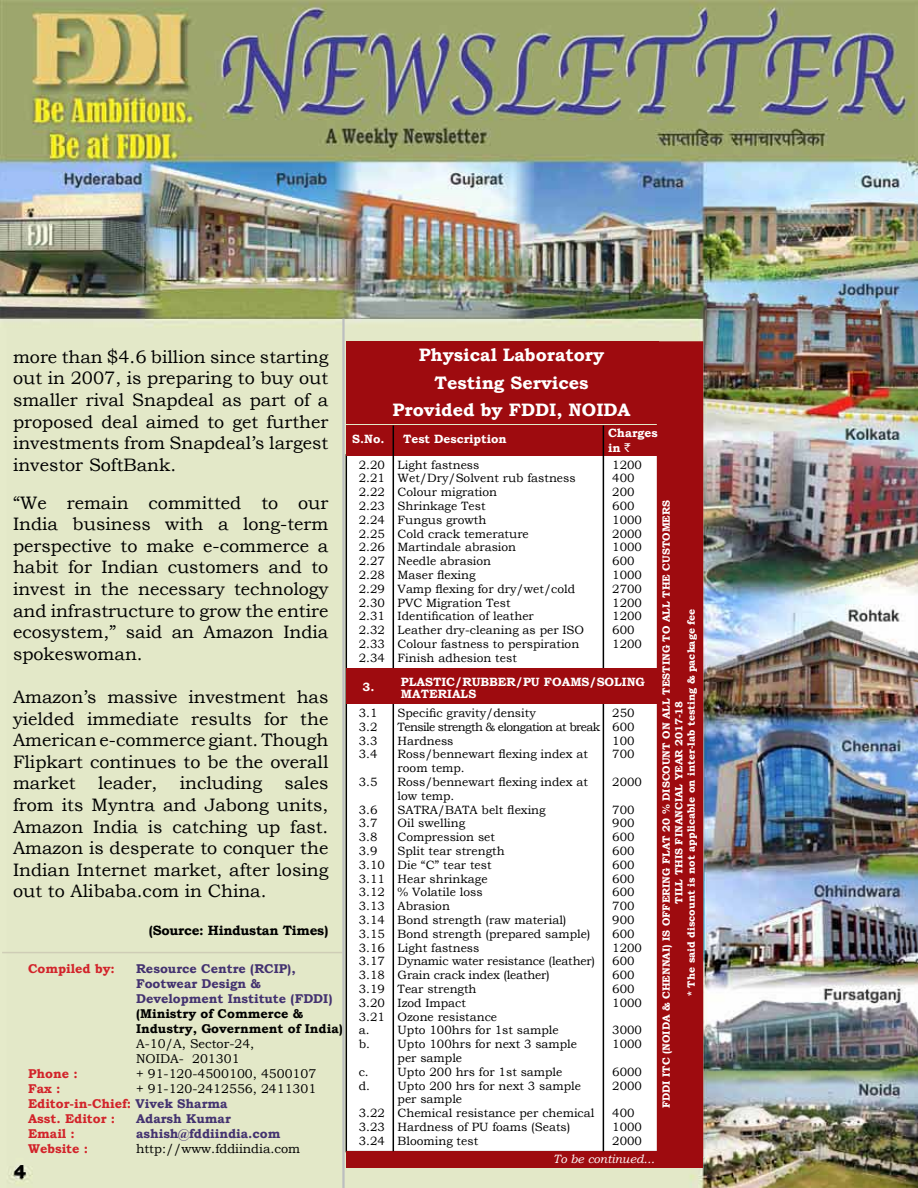
<style>
.page{position:relative;width:918px;height:1188px;background:#fff}
.page>*{position:absolute;margin:0;border:0;box-sizing:border-box;transform-origin:0 0}
.t1{font:700 18.45px "Bookman Old Style";color:#000}
.t2{font:18px/21.6px "Bookman Old Style";color:#000;text-align:justify}
.t3{font:700 18px "Bookman Old Style";color:#fff}
.t4{font:700 13.5px "Bookman Old Style";letter-spacing:-.02em;color:#000}
.t5{font:700 12.75px/15px "Bookman Old Style";color:#d2232a}
.t6{font:700 12.75px/15px "Bookman Old Style";color:#433270}
.t7{font:12.75px/15px "Bookman Old Style";color:#000}
.t8{font:700 12.75px/15px "Bookman Old Style";color:#000}
.t9{font:12px/13.8px "Bookman Old Style";color:#000}
.t10{font:700 12px/15px "Bookman Old Style";color:#fff}
.t11{font:italic 12px "Bookman Old Style";color:#fff}
.t12{font:700 10.5px/12.6px "Bookman Old Style";color:#fff;text-align:center}
.s1{font-weight:400;color:#000}
.s2{color:#433270}
.s3{font-family:"Rupee Foradian";font-weight:400}
</style>
<div class="page">
<img style="left:0;top:0;width:918px;height:1188px">
<hr style="left:2px;top:952px;width:340px;height:1px;background:#cfcdb6">
<hr style="left:342px;top:319px;width:3px;height:869px;background:#bcbec0">
<div style="left:346px;top:455px;width:313px;height:697px;background:#fff"></div>
<div style="left:346px;top:426px;width:313px;height:30px;background:#9e0b0f"></div>
<div style="left:657px;top:341px;width:46px;height:816px;background:#9e0b0f"></div>
<div style="left:346px;top:1151px;width:357px;height:16px;background:#9e0b0f"></div>
<div style="left:346px;top:341px;width:313px;height:83px;background:#9e0b0f"></div>
<hr style="left:393px;top:426px;width:1px;height:725px;background:#000">
<hr style="left:603px;top:426px;width:1px;height:725px;background:#000">
<div style="left:346px;top:668px;width:313px;height:36px;background:#9e0b0f"></div>
<h2 class="t2" style="left:13px;top:346px;width:317px">more than $4.6 billion since starting out in 2007, is preparing to buy out smaller rival Snapdeal as part of a proposed deal aimed to get further investments from Snapdeal’s largest investor SoftBank.</h2>
<p class="t2" style="left:13px;top:492px;width:317px">“We remain committed to our India business with a long-term perspective to make e-commerce a habit for Indian customers and to invest in the necessary technology and infrastructure to grow the entire ecosystem,” said an Amazon India spokeswoman.</p>
<p class="t2" style="left:13px;top:686px;width:317px">Amazon’s massive investment has yielded immediate results for the American e-commerce giant. Though Flipkart continues to be the overall market leader, including sales from its Myntra and Jabong units, Amazon India is catching up fast.<br>Amazon is desperate to conquer the Indian Internet market, after losing out to Alibaba.com in China.</p>
<p class="t4" style="left:149px;top:921px;width:181px">(Source: Hindustan Times)</p>
<p class="t5" style="left:28px;top:961px;width:88px">Compiled by:</p>
<p class="t6" style="left:136px;top:961px;width:198px">Resource Centre (RCIP),<br>Footwear Design &amp;<br>Development Institute (FDDI)</p>
<p class="t8" style="left:136px;top:1006px;width:208px">(Ministry of Commerce &amp;<br>Industry, Government of India)</p>
<p class="t7" style="left:136px;top:1036px;width:120px">A-10/A, Sector-24,<br>NOIDA- 201301</p>
<p class="t5" style="left:28px;top:1066px;width:51px">Phone :</p>
<p class="t7" style="left:136px;top:1066px;width:182px">+ 91-120-4500100, 4500107</p>
<p class="t5" style="left:28px;top:1081px;width:34px">Fax :</p>
<p class="t5" style="left:28px;top:1081px;width:290px;text-indent:108px"><span class="s1">+ 91-120-2412556, 2411301<br></span>Editor-in-Chief: <span class="s2">Vivek Sharma<br></span>Asst. Editor :</p>
<p class="t6" style="left:136px;top:1111px;width:96px">Adarsh Kumar</p>
<p class="t5" style="left:28px;top:1126px;width:48px">Email :</p>
<p class="t6" style="left:136px;top:1126px;width:146px">ashish@fddiindia.com</p>
<p class="t5" style="left:28px;top:1141px;width:62px">Website :</p>
<p class="t7" style="left:136px;top:1141px;width:166px">http://www.fddiindia.com</p>
<h1 class="t1" style="left:14px;top:1158px;width:14px">4</h1>
<h2 class="t3" style="left:419px;top:342px;width:187px">Physical Laboratory</h2>
<h2 class="t3" style="left:435px;top:370px;width:156px">Testing Services</h2>
<h2 class="t3" style="left:393px;top:397px;width:216px">Provided by FDDI, Noida</h2>
<p class="t10" style="left:352px;top:431px;width:34px">S.No.</p>
<p class="t10" style="left:403px;top:431px;width:105px">Test Description</p>
<p class="t10" style="left:608px;top:426px;width:51px">Charges in <span class="s3">`</span></p>
<p class="t9" style="left:359px;top:458px;width:28px;text-align:justify">2.20<br>2.21<br>2.22<br>2.23<br>2.24<br>2.25<br>2.26<br>2.27<br>2.28<br>2.29<br>2.30<br>2.31<br>2.32<br>2.33<br>2.34</p>
<p class="t9" style="left:398px;top:458px;width:188px">Light fastness<br>Wet/Dry/Solvent rub fastness<br>Colour migration<br>Shrinkage Test<br>Fungus growth<br>Cold crack temerature<br>Martindale abrasion<br>Needle abrasion<br>Maser flexing<br>Vamp flexing for dry/wet/cold<br>PVC Migration Test<br>Identification of leather<br>Leather dry-cleaning as per ISO<br>Colour fastness to perspiration<br>Finish adhesion test</p>
<p class="t9" style="left:612px;top:458px;width:31px">1200<br>400<br>200<br>600<br>1000<br>2000<br>1000<br>600<br>1000<br>2700<br>1200<br>1200<br>600<br>1200</p>
<p class="t10" style="left:362px;top:679px;width:13px">3.</p>
<p class="t10" style="left:401px;top:675px;width:246px;line-height:12px">PLASTIC/RUBBER/PU FOAMS/SOLING<br>MATERIALS</p>
<p class="t9" style="left:359px;top:706px;width:20px;text-align:justify">3.1<br>3.2<br>3.3<br>3.4</p>
<p class="t9" style="left:359px;top:775px;width:20px">3.5</p>
<p class="t9" style="left:359px;top:803px;width:28px">3.6<br>3.7<br>3.8<br>3.9<br>3.10<br>3.11<br>3.12<br>3.13<br>3.14<br>3.15<br>3.16<br>3.17<br>3.18<br>3.19<br>3.20<br>3.21 a.<br>b.</p>
<p class="t9" style="left:359px;top:1065px;width:13px">c. d.</p>
<p class="t9" style="left:359px;top:1106px;width:28px;text-align:justify">3.22<br>3.23<br>3.24</p>
<p class="t9" style="left:398px;top:706px;width:204px">Specific gravity/density<br>Tensile strength &amp; elongation at break<br>Hardness<br>Ross/bennewart flexing index at room temp.<br>Ross/bennewart flexing index at low temp.<br>SATRA/BATA belt flexing<br>Oil swelling<br>Compression set<br>Split tear strength<br>Die “C” tear test<br>Hear shrinkage<br>% Volatile loss<br>Abrasion<br>Bond strength (raw material)<br>Bond strength (prepared sample)<br>Light fastness<br>Dynamic water resistance (leather)<br>Grain crack index (leather)<br>Tear strength<br>Izod Impact<br>Ozone resistance<br>Upto 100hrs for 1st sample<br>Upto 100hrs for next 3 sample<br>per sample<br>Upto 200 hrs for 1st sample<br>Upto 200 hrs for next 3 sample per sample<br>Chemical resistance per chemical<br>Hardness of PU foams (Seats)<br>Blooming test</p>
<p class="t9" style="left:612px;top:706px;width:24px;text-align:justify">250<br>600<br>100<br>700</p>
<p class="t9" style="left:612px;top:775px;width:31px">2000</p>
<p class="t9" style="left:612px;top:803px;width:31px">700<br>900<br>600<br>600<br>600<br>600<br>600<br>700<br>900<br>600<br>1200<br>600<br>600<br>600<br>1000</p>
<p class="t9" style="left:612px;top:1024px;width:31px">3000<br>1000</p>
<p class="t9" style="left:612px;top:1065px;width:31px">6000<br>2000</p>
<p class="t9" style="left:612px;top:1106px;width:31px">400<br>1000<br>2000</p>
<p class="t11" style="left:553px;top:1150px;width:103px">To be continued...</p>
<p class="t12" style="left:660px;top:1108px;width:610px;rotate:-90deg">FDDI ITC (NOIDA &amp; CHENNAI) IS OFFERING FLAT 20 % DISCOUNT ON ALL TESTING TO ALL THE CUSTOMERS<br>TILL THIS FINANCIAL YEAR 2017-18<br>* The said discount is not applicable on inter-lab testing &amp; package fee</p>
</div>
